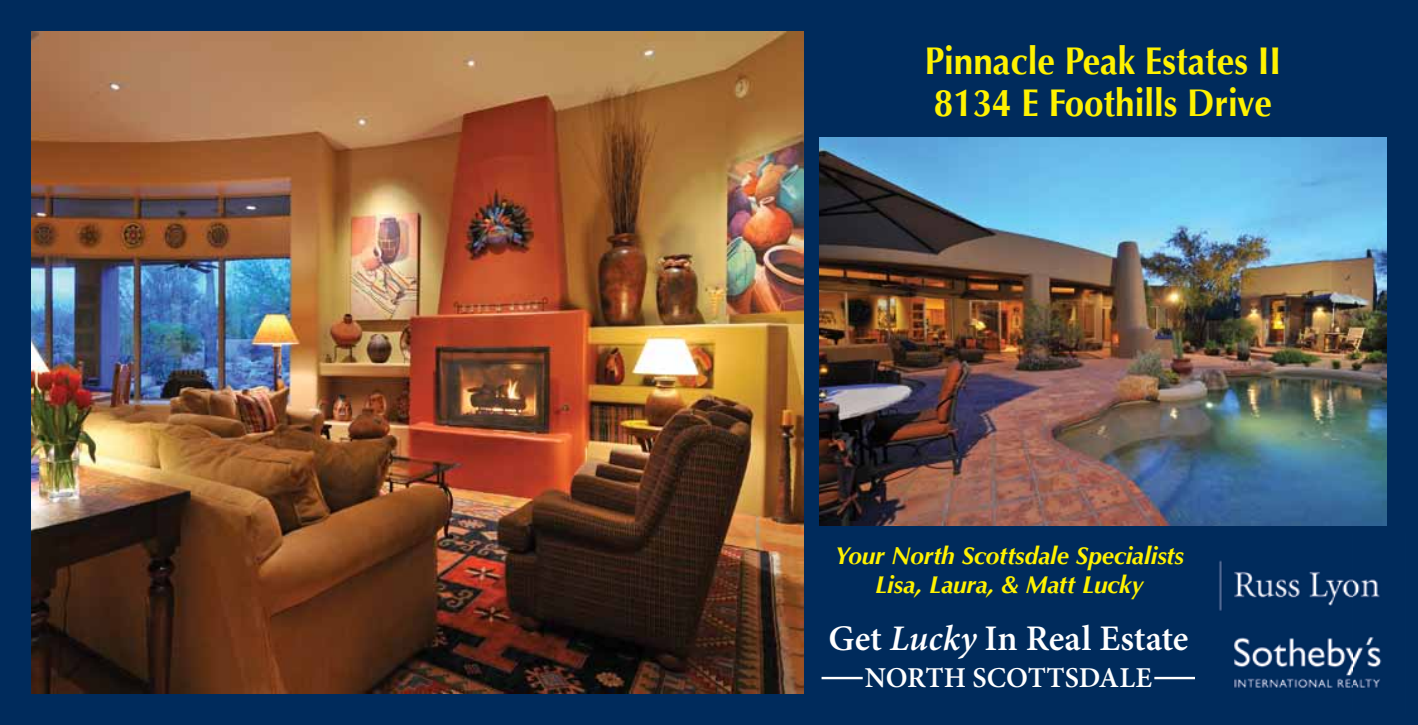
<style>
.page{position:relative;width:1418px;height:725px;background:#fff}
.page>*{position:absolute;margin:0;border:0;box-sizing:border-box;transform-origin:0 0}
.t1{font:700 38.5px/42px "Optima";color:#fff200;scale:.91 1}
.t2{font:600 36.05px "Minion Pro";color:#fff}
.t3{font:600 28.88px "Minion Pro";color:#fff}
.t4{font:italic 700 24.5px/29.4px "Optima";letter-spacing:-.01em;color:#fff200;text-align:center}
.s1{font-style:italic}
</style>
<div class="page">
<div style="left:0;top:0;width:1418px;height:724px;background:#002b5c"></div>
<hr style="left:1154px;top:676px;width:41px;height:3px;background:#fff">
<hr style="left:821px;top:676px;width:41px;height:3px;background:#fff">
<img style="left:1219px;top:560px;width:163px;height:128px">
<img style="left:819px;top:138px;width:567px;height:387px">
<img style="left:32px;top:32px;width:771px;height:661px">
<h1 class="t1" style="left:924px;top:41px;width:393px">Pinnacle Peak Estates II<br>8134 E Foothills Drive</h1>
<p class="t4" style="left:835px;top:540px;width:350px">Your North Scottsdale Specialists<br>Lisa, Laura, &amp; Matt Lucky</p>
<h2 class="t2" style="left:828px;top:613px;width:361px">Get <span class="s1">Lucky</span> In Real Estate</h2>
<p class="t3" style="left:865px;top:657px;width:289px">NORTH SCOTTSDALE</p>
</div>
